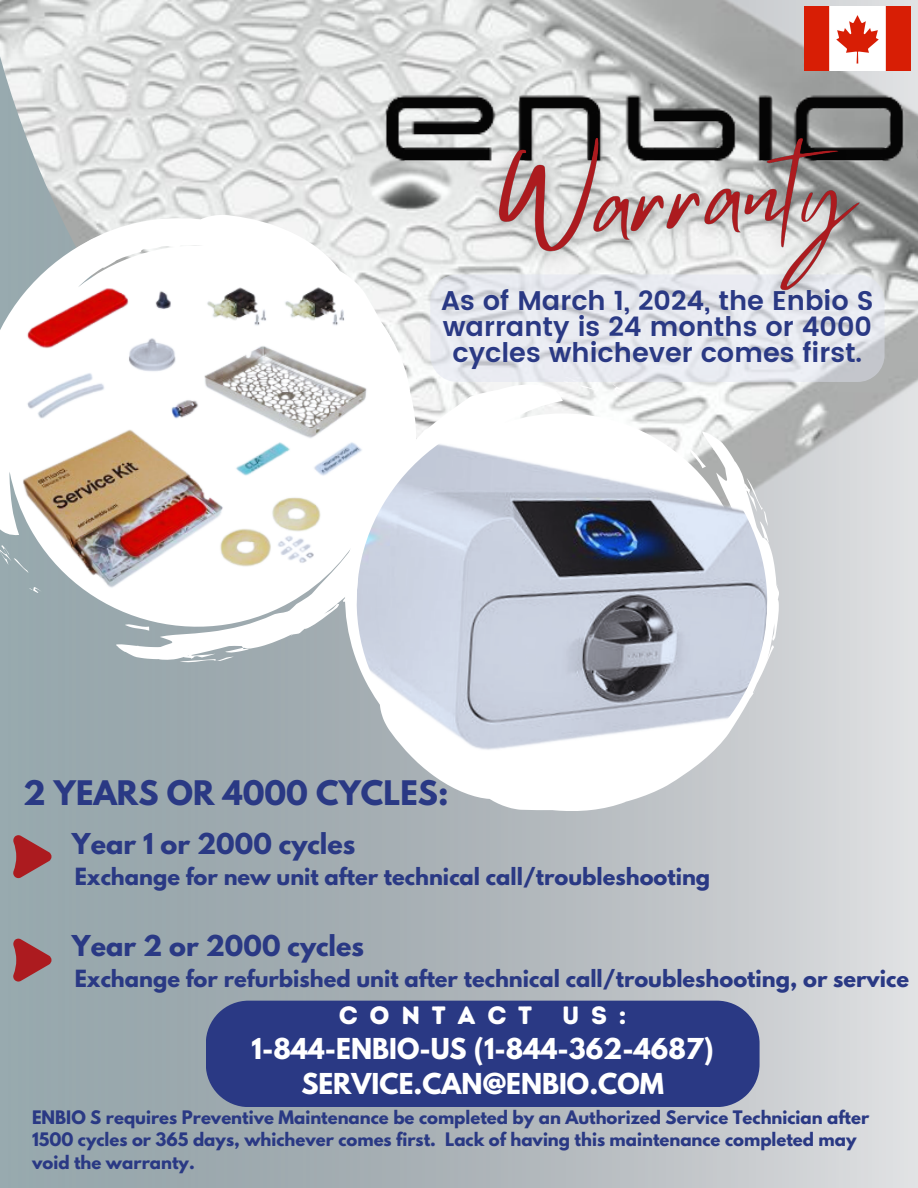
<style>
.page{position:relative;width:918px;height:1188px;background:#fff}
.page>*{position:absolute;margin:0;border:0;box-sizing:border-box;transform-origin:0 0}
.t1{font:700 30px "League Spartan";color:#2a3984}
.t2{font:600 27px/25.8px "Poppins";color:#2a3984;text-align:center}
.t3{font:700 25.5px/34.8px "League Spartan";color:#fff;text-align:center}
.t4{font:700 25.5px "League Spartan";color:#2a3984}
.t5{font:25.05px "Intro Rust Base";letter-spacing:.465em;color:#fff}
.t6{font:700 21px "League Spartan";color:#2a3984}
.t7{font:700 16.5px/22.5px "League Spartan";color:#2a3984}
</style>
<div class="page">
<div style="left:0;top:0;width:918px;height:1188px;background:linear-gradient(to right,#8c9ca2,#d6d6d8)"></div>
<img style="left:0;top:0;width:918px;height:753px">
<svg style="left:0;top:135px;width:495px;height:602px"></svg>
<svg style="left:180px;top:645px;width:54px;height:30px"></svg>
<svg style="left:125px;top:633px;width:26px;height:7px"></svg>
<div style="left:206px;top:1001px;width:554px;height:106px;background:#2a3984"></div>
<svg style="left:13px;top:835px;width:38px;height:44px;background:#a3555a"></svg>
<svg style="left:13px;top:938px;width:38px;height:44px;background:#a3555a"></svg>
<img style="left:0;top:238px;width:394px;height:395px">
<img style="left:376px;top:86px;width:542px;height:83px">
<svg style="left:345px;top:384px;width:434px;height:427px"></svg>
<svg style="left:613px;top:384px;width:9px;height:9px"></svg>
<svg style="left:561px;top:382px;width:39px;height:9px"></svg>
<img style="left:350px;top:398px;width:424px;height:408px">
<img style="left:805px;top:7px;width:105px;height:64px">
<svg style="left:430px;top:274px;width:455px;height:108px;background:#e1e3e9"></svg>
<img style="left:468px;top:96px;width:425px;height:245px">
<h2 class="t2" style="left:441px;top:288px;width:434px">As of March 1, 2024, the Enbio S warranty is 24 months or 4000 cycles whichever comes first.</h2>
<p class="t1" style="left:23px;top:778px;width:427px">2 YEARS OR 4000 CYCLES:</p>
<p class="t4" style="left:72px;top:831px;width:285px">Year 1 or 2000 cycles</p>
<p class="t6" style="left:75px;top:866px;width:637px">Exchange for new unit after technical call/troubleshooting</p>
<p class="t4" style="left:72px;top:933px;width:294px">Year 2 or 2000 cycles</p>
<p class="t6" style="left:75px;top:968px;width:836px">Exchange for refurbished unit after technical call/troubleshooting, or service</p>
<p class="t5" style="left:339px;top:1001px;width:289px">CONTACT US:</p>
<h6 class="t3" style="left:252px;top:1035px;width:464px">1-844-ENBIO-US (1-844-362-4687)<br>SERVICE.CAN@ENBIO.COM</h6>
<h6 class="t7" style="left:32px;top:1108px;width:839px">ENBIO S requires Preventive Maintenance be completed by an Authorized Service Technician after<br>1500 cycles or 365 days, whichever comes first. Lack of having this maintenance completed may void the warranty.</h6>
</div>
